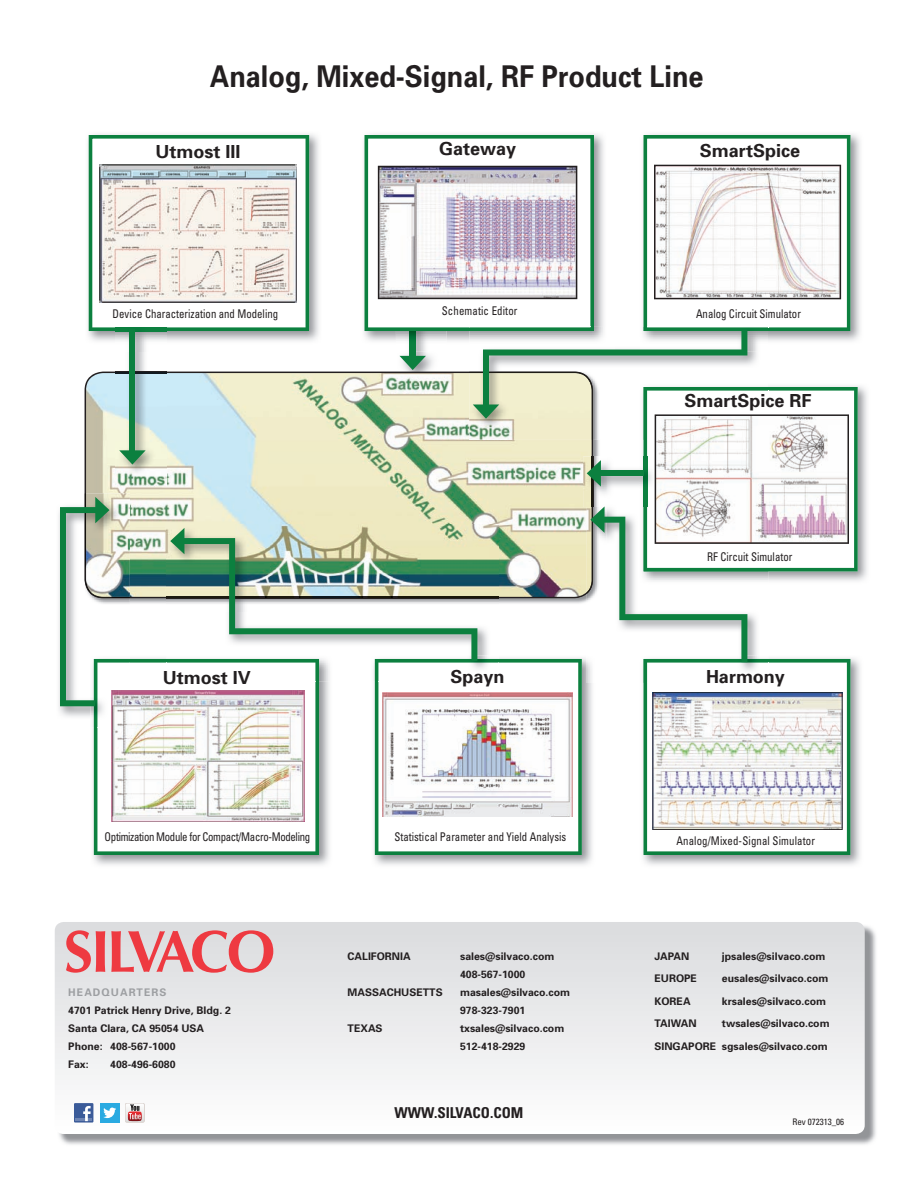
<style>
.page{position:relative;width:918px;height:1188px;background:#fff}
.page>*{position:absolute;margin:0;border:0;box-sizing:border-box;transform-origin:0 0}
.t1{font:700 30px "Univers";color:#231f20;scale:.9 1}
.t2{font:700 18px "Univers";color:#231f20}
.t3{font:700 condensed 15px "Univers";color:#231f20}
.t4{font:condensed 12px "Univers";color:#231f20;scale:.9 1}
.t5{font:condensed 12px "Univers";letter-spacing:-.03em;color:#231f20;scale:.9 1}
.t6{font:700 10.5px/18px "Univers";color:#231f20}
.t7{font:700 10.5px "Univers";letter-spacing:.1em;color:#9d9fa2}
.t8{font:condensed 9px "Univers";color:#231f20}
</style>
<div class="page">
<img style="left:93px;top:855px;width:236px;height:10px">
<img style="left:374px;top:855px;width:218px;height:10px">
<img style="left:643px;top:662px;width:217px;height:203px">
<img style="left:858px;top:386px;width:9px;height:195px">
<img style="left:59px;top:512px;width:1px;height:199px">
<img style="left:60px;top:135px;width:798px;height:720px">
<img style="left:59px;top:926px;width:817px;height:219px">
<svg style="left:55px;top:922px;width:810px;height:212px"></svg>
<svg style="left:66px;top:930px;width:39px;height:42px;background:#e6898e"></svg>
<svg style="left:111px;top:930px;width:162px;height:42px;background:#e49ca0"></svg>
<div style="left:74px;top:1103px;width:19px;height:20px;background:#3b5b99"></div>
<hr style="left:75px;top:1118px;width:17px;height:3px;background:#6d84b3">
<svg style="left:83px;top:1106px;width:8px;height:15px"></svg>
<div style="left:100px;top:1103px;width:19px;height:20px;background:#2aaae1"></div>
<svg style="left:103px;top:1108px;width:13px;height:10px"></svg>
<svg style="left:125px;top:1103px;width:20px;height:19px"></svg>
<h1 class="t1" style="left:210px;top:57px;width:550px">Analog, Mixed-Signal, RF Product Line</h1>
<h2 class="t2" style="left:155px;top:140px;width:87px">Utmost III</h2>
<p class="t4" style="left:113px;top:306px;width:185px">Device Characterization and Modeling</p>
<h2 class="t2" style="left:439px;top:137px;width:79px">Gateway</h2>
<h2 class="t2" style="left:700px;top:139px;width:102px">SmartSpice</h2>
<p class="t4" style="left:442px;top:303px;width:86px">Schematic Editor</p>
<p class="t4" style="left:696px;top:307px;width:118px">Analog Circuit Simulator</p>
<h2 class="t2" style="left:684px;top:389px;width:129px">SmartSpice RF</h2>
<p class="t4" style="left:707px;top:549px;width:96px">RF Circuit Simulator</p>
<h2 class="t2" style="left:163px;top:667px;width:90px">Utmost IV</h2>
<h2 class="t2" style="left:451px;top:665px;width:56px">Spayn</h2>
<p class="t5" style="left:105px;top:829px;width:230px">Optimization Module for Compact/Macro-Modeling</p>
<p class="t4" style="left:394px;top:829px;width:193px">Statistical Parameter and Yield Analysis</p>
<p class="t7" style="left:68px;top:985px;width:100px">HEADQUARTERS</p>
<p class="t6" style="left:68px;top:1001px;width:164px">4701 Patrick Henry Drive, Bldg. 2<br>Santa Clara, CA 95054 USA<br>Phone: 408-567-1000<br>Fax:</p>
<p class="t6" style="left:110px;top:1055px;width:67px">408-496-6080</p>
<p class="t6" style="left:348px;top:947px;width:65px">CALIFORNIA</p>
<p class="t6" style="left:460px;top:947px;width:96px">sales@silvaco.com<br>408-567-1000</p>
<p class="t6" style="left:348px;top:983px;width:97px">MASSACHUSETTS</p>
<p class="t6" style="left:460px;top:983px;width:112px">masales@silvaco.com<br>978-323-7901</p>
<p class="t6" style="left:348px;top:1019px;width:36px">TEXAS</p>
<p class="t6" style="left:460px;top:1019px;width:106px">txsales@silvaco.com<br>512-418-2929</p>
<h3 class="t3" style="left:395px;top:1104px;width:130px">WWW.SILVACO.COM</h3>
<h2 class="t2" style="left:706px;top:665px;width:81px">Harmony</h2>
<p class="t4" style="left:676px;top:833px;width:156px">Analog/Mixed-Signal Simulator</p>
<p class="t6" style="left:654px;top:947px;width:36px">JAPAN</p>
<p class="t6" style="left:722px;top:947px;width:105px">jpsales@silvaco.com</p>
<p class="t6" style="left:654px;top:969px;width:44px">EUROPE</p>
<p class="t6" style="left:722px;top:969px;width:108px">eusales@silvaco.com</p>
<p class="t6" style="left:654px;top:992px;width:38px">KOREA</p>
<p class="t6" style="left:722px;top:992px;width:106px">krsales@silvaco.com</p>
<p class="t6" style="left:654px;top:1014px;width:44px">TAIWAN</p>
<p class="t6" style="left:654px;top:1012px;width:177px;line-height:22.5px;text-align:right">twsales@silvaco.com<br>SINGAPORE sgsales@silvaco.com</p>
<p class="t8" style="left:792px;top:1116px;width:53px">Rev 072313_06</p>
</div>
